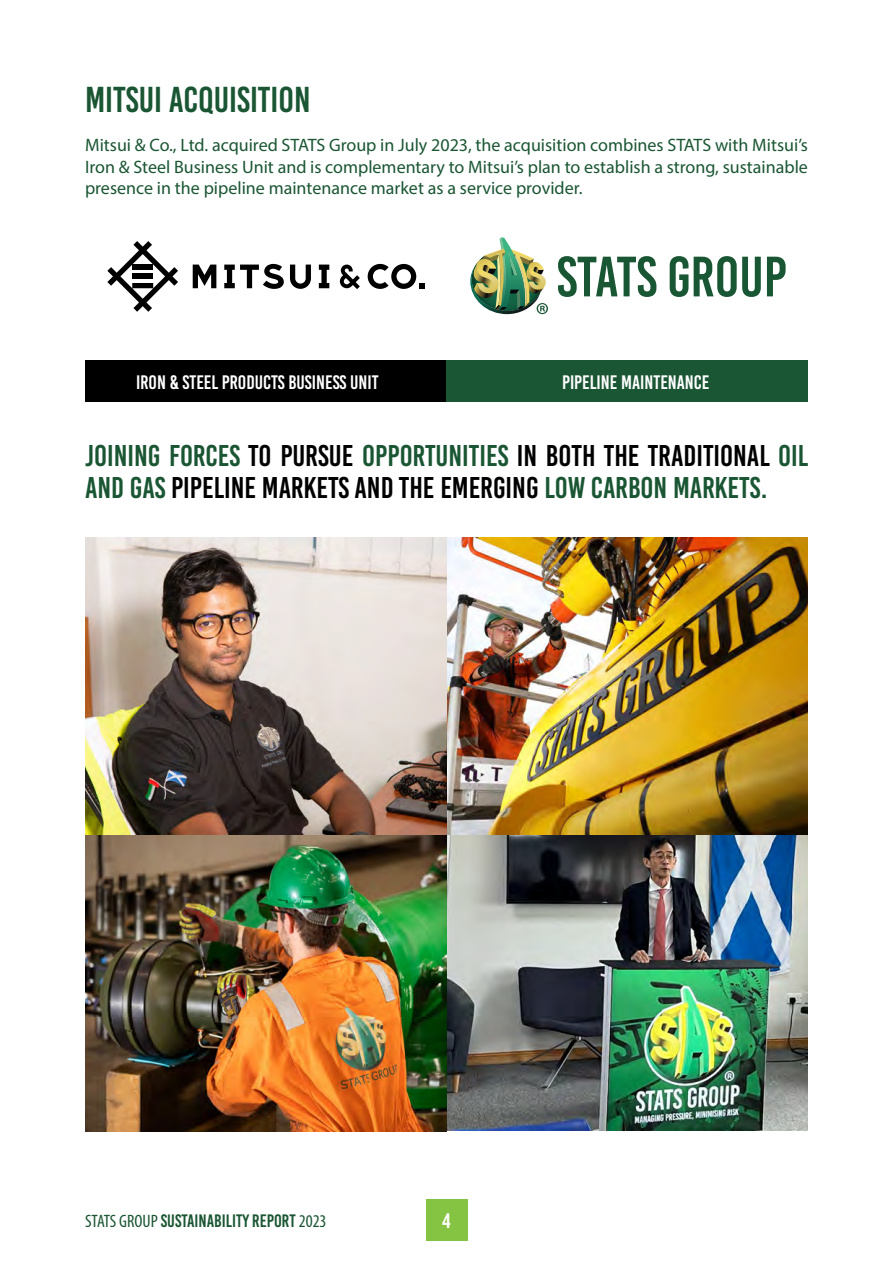
<style>
.page{position:relative;width:893px;height:1263px;background:#fff}
.page>*{position:absolute;margin:0;border:0;box-sizing:border-box;transform-origin:0 0}
.t1{font:36px "Bebas Kai";color:#1a5633}
.t2{font:30px/31.5px "Bebas Kai";color:#000}
.t3{font:21px "Bebas Kai";color:#fff}
.t4{font:19.5px "Bebas Kai";color:#fff}
.t5{font:18px/21.6px "Myriad Pro";color:#1a5633;text-align:justify}
.t6{font:18px "Bebas Kai";color:#1a5633}
.s1{color:#1a5633}
.s2{font-family:"Myriad Pro";font-stretch:condensed}
</style>
<div class="page">
<div style="left:426px;top:1200px;width:41px;height:41px;background:#85c442"></div>
<div style="left:85px;top:361px;width:361px;height:41px;background:#000"></div>
<div style="left:446px;top:361px;width:362px;height:41px;background:#1a5633"></div>
<svg style="left:107px;top:241px;width:71px;height:71px"></svg>
<div style="left:132px;top:265px;width:21px;height:5px;background:#000"></div>
<div style="left:132px;top:274px;width:21px;height:5px;background:#000"></div>
<svg style="left:290px;top:265px;width:21px;height:24px"></svg>
<svg style="left:193px;top:265px;width:23px;height:23px"></svg>
<svg style="left:340px;top:265px;width:20px;height:24px"></svg>
<svg style="left:368px;top:264px;width:56px;height:25px"></svg>
<svg style="left:319px;top:265px;width:10px;height:23px"></svg>
<svg style="left:224px;top:264px;width:60px;height:25px"></svg>
<svg style="left:558px;top:256px;width:98px;height:41px"></svg>
<svg style="left:670px;top:256px;width:18px;height:41px"></svg>
<svg style="left:694px;top:256px;width:67px;height:41px"></svg>
<svg style="left:767px;top:257px;width:19px;height:39px"></svg>
<img style="left:470px;top:237px;width:78px;height:78px">
<img style="left:85px;top:537px;width:723px;height:594px">
<h1 class="t1" style="left:85px;top:80px;width:227px">MITSUI ACQUISITION</h1>
<p class="t5" style="left:85px;top:134px;width:724px">Mitsui &amp; Co., Ltd. acquired STATS Group in July 2023, the acquisition combines STATS with Mitsui’s Iron &amp; Steel Business Unit and is complementary to Mitsui’s plan to establish a strong, sustainable presence in the pipeline maintenance market as a service provider.</p>
<p class="t4" style="left:136px;top:372px;width:244px">IRON &amp; STEEL PRODUCTS BUSINESS UNIT</p>
<p class="t4" style="left:562px;top:372px;width:149px">PIPELINE MAINTENANCE</p>
<h2 class="t2" style="left:85px;top:440px;width:725px"><span class="s1">JOINING FORCES</span> TO PURSUE <span class="s1">OPPORTUNITIES</span> IN BOTH THE TRADITIONAL <span class="s1">OIL<br>AND GAS</span> PIPELINE MARKETS AND THE EMERGING <span class="s1">LOW CARBON MARKETS.</span></h2>
<p class="t6" style="left:85px;top:1211px;width:243px"><span class="s2">STATS GROUP</span> SUSTAINABILITY REPORT <span class="s2">2023</span></p>
<p class="t3" style="left:442px;top:1210px;width:10px">4</p>
</div>
